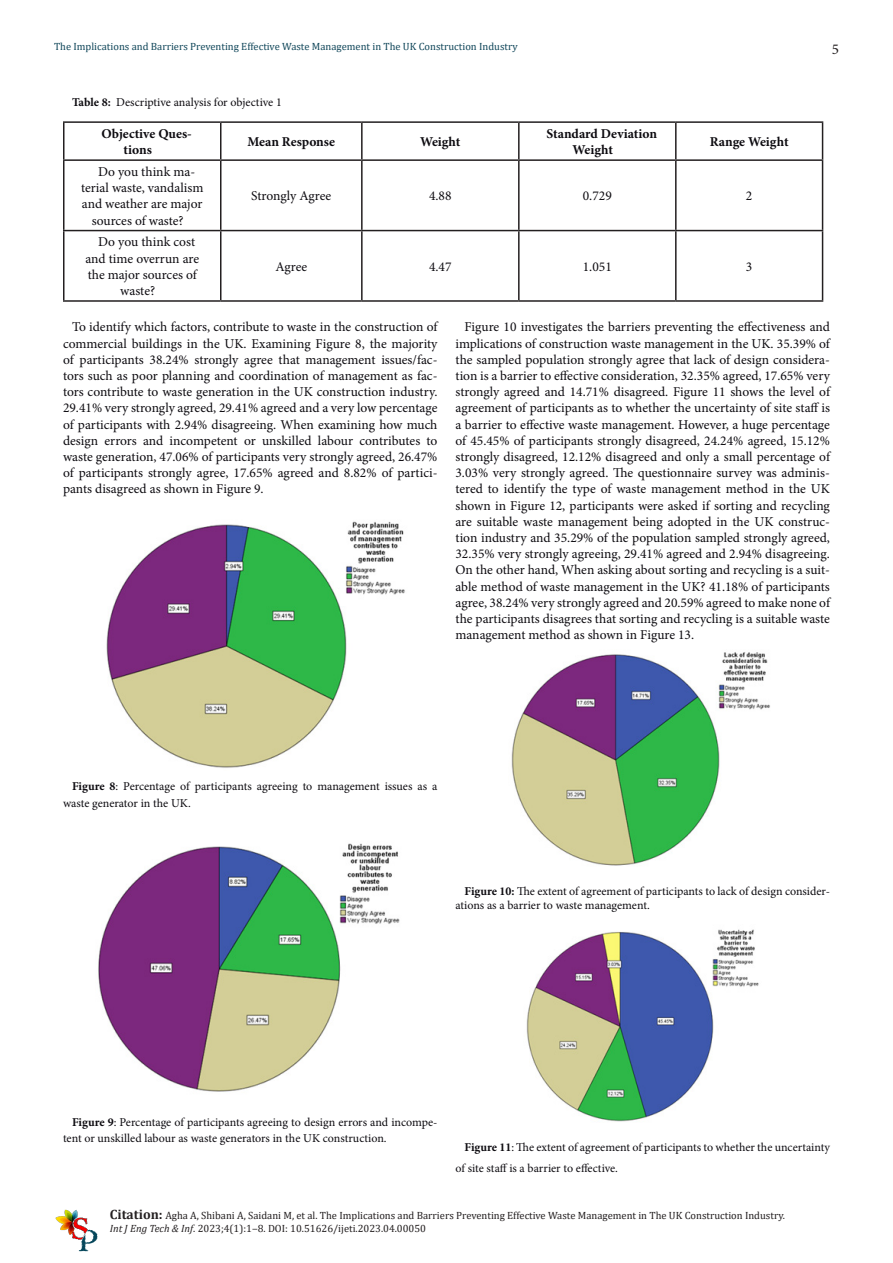
<style>
.page{position:relative;width:893px;height:1263px;background:#fff}
.page>*{position:absolute;margin:0;border:0;box-sizing:border-box;transform-origin:0 0}
.t1{font:15px "Minion Pro";color:#231f20}
.t2{font:13.5px/16.2px "Minion Pro";color:#0d0b10;text-align:justify}
.t3{font:700 13.5px/16.2px "Minion Pro";color:#0d0b10}
.t4{font:12px/16.2px "Minion Pro";color:#0d0b10}
.t5{font:10.5px/12.6px "Cambria";color:#231f20}
.t6{font:10.5px "Cambria";color:#11475a}
.s1{font-weight:700}
.s2{font-weight:700;font-size:13.5px}
.s3{font-style:italic}
</style>
<div class="page">
<img style="left:55px;top:1209px;width:43px;height:43px">
<hr style="left:63px;top:121px;width:158px;height:2px;background:#231f20">
<hr style="left:63px;top:123px;width:1px;height:36px;background:#231f20">
<hr style="left:221px;top:121px;width:141px;height:2px;background:#231f20">
<hr style="left:220px;top:123px;width:1px;height:36px;background:#231f20">
<hr style="left:362px;top:121px;width:157px;height:2px;background:#231f20">
<hr style="left:361px;top:123px;width:2px;height:36px;background:#231f20">
<hr style="left:519px;top:121px;width:157px;height:2px;background:#231f20">
<hr style="left:518px;top:123px;width:2px;height:36px;background:#231f20">
<hr style="left:676px;top:121px;width:147px;height:2px;background:#231f20">
<hr style="left:675px;top:123px;width:2px;height:36px;background:#231f20">
<hr style="left:822px;top:123px;width:1px;height:36px;background:#231f20">
<hr style="left:63px;top:159px;width:158px;height:2px;background:#231f20">
<hr style="left:63px;top:161px;width:1px;height:69px;background:#231f20">
<hr style="left:221px;top:159px;width:141px;height:2px;background:#231f20">
<hr style="left:220px;top:161px;width:1px;height:69px;background:#231f20">
<hr style="left:362px;top:159px;width:157px;height:2px;background:#231f20">
<hr style="left:361px;top:161px;width:2px;height:69px;background:#231f20">
<hr style="left:519px;top:159px;width:157px;height:2px;background:#231f20">
<hr style="left:518px;top:161px;width:2px;height:69px;background:#231f20">
<hr style="left:676px;top:159px;width:147px;height:2px;background:#231f20">
<hr style="left:675px;top:161px;width:2px;height:69px;background:#231f20">
<hr style="left:822px;top:161px;width:1px;height:69px;background:#231f20">
<hr style="left:63px;top:230px;width:158px;height:1px;background:#231f20">
<hr style="left:63px;top:231px;width:1px;height:69px;background:#231f20">
<hr style="left:221px;top:230px;width:141px;height:1px;background:#231f20">
<hr style="left:220px;top:231px;width:1px;height:69px;background:#231f20">
<hr style="left:362px;top:230px;width:157px;height:1px;background:#231f20">
<hr style="left:361px;top:231px;width:2px;height:69px;background:#231f20">
<hr style="left:519px;top:230px;width:157px;height:1px;background:#231f20">
<hr style="left:518px;top:231px;width:2px;height:69px;background:#231f20">
<hr style="left:676px;top:230px;width:147px;height:1px;background:#231f20">
<hr style="left:675px;top:231px;width:2px;height:69px;background:#231f20">
<hr style="left:822px;top:231px;width:1px;height:69px;background:#231f20">
<hr style="left:63px;top:300px;width:158px;height:2px;background:#231f20">
<hr style="left:221px;top:300px;width:141px;height:2px;background:#231f20">
<hr style="left:362px;top:300px;width:157px;height:2px;background:#231f20">
<hr style="left:519px;top:300px;width:157px;height:2px;background:#231f20">
<hr style="left:676px;top:300px;width:147px;height:2px;background:#231f20">
<img style="left:106px;top:521px;width:299px;height:247px">
<img style="left:98px;top:843px;width:302px;height:249px">
<img style="left:511px;top:652px;width:259px;height:214px">
<img style="left:526px;top:929px;width:233px;height:193px">
<p class="t6" style="left:54px;top:40px;width:465px">The Implications and Barriers Preventing Effective Waste Management in The UK Construction Industry</p>
<p class="t4" style="left:72px;top:94px;width:211px"><span class="s1">Table 8:</span> Descriptive analysis for objective 1</p>
<p class="t3" style="left:124px;top:125px;width:70px;text-indent:-22px">Objective Ques&shy;tions</p>
<p class="t3" style="left:247px;top:133px;width:89px">Mean Response</p>
<p class="t3" style="left:420px;top:133px;width:42px">Weight</p>
<p class="t3" style="left:573px;top:125px;width:86px;text-indent:-26px">Standard Deviation<br>Weight</p>
<p class="t3" style="left:710px;top:133px;width:80px">Range Weight</p>
<p class="t2" style="left:98px;top:164px;width:98px">Do you think ma-</p>
<p class="t2" style="left:81px;top:180px;width:124px">terial waste, vandalism</p>
<p class="t2" style="left:82px;top:196px;width:122px">and weather are major</p>
<p class="t2" style="left:92px;top:212px;width:93px">sources of waste?</p>
<p class="t2" style="left:251px;top:188px;width:82px">Strongly Agree</p>
<p class="t2" style="left:429px;top:188px;width:24px">4.88</p>
<p class="t2" style="left:583px;top:188px;width:30px">0.729</p>
<p class="t2" style="left:746px;top:188px;width:8px">2</p>
<p class="t2" style="left:98px;top:234px;width:98px">Do you think cost</p>
<p class="t2" style="left:85px;top:250px;width:115px">and time overrun are</p>
<p class="t2" style="left:88px;top:266px;width:111px">the major sources of</p>
<p class="t2" style="left:120px;top:283px;width:36px">waste?</p>
<p class="t2" style="left:275px;top:258px;width:33px">Agree</p>
<p class="t2" style="left:429px;top:258px;width:24px">4.47</p>
<p class="t2" style="left:583px;top:258px;width:30px">1.051</p>
<p class="t2" style="left:746px;top:258px;width:8px">3</p>
<p class="t1" style="left:832px;top:39px;width:9px">5</p>
<p class="t2" style="left:63px;top:319px;width:376px;text-indent:9px">To identify which factors, contribute to waste in the construction of commercial buildings in the UK. Examining Figure 8, the majority of participants 38.24% strongly agree that management issues/fac&shy;tors such as poor planning and coordination of management as fac&shy;tors contribute to waste generation in the UK construction industry.<br>29.41% very strongly agreed, 29.41% agreed and a very low percentage of participants with 2.94% disagreeing. When examining how much design errors and incompetent or unskilled labour contributes to waste generation, 47.06% of participants very strongly agreed, 26.47% of participants strongly agree, 17.65% agreed and 8.82% of partici&shy;pants disagreed as shown in Figure 9.</p>
<p class="t2" style="left:455px;top:319px;width:376px;text-indent:9px">Figure 10 investigates the barriers preventing the effectiveness and implications of construction waste management in the UK. 35.39% of the sampled population strongly agree that lack of design considera&shy;tion is a barrier to effective consideration, 32.35% agreed, 17.65% very strongly agreed and 14.71% disagreed. Figure 11 shows the level of agreement of participants as to whether the uncertainty of site staff is a barrier to effective waste management. However, a huge percentage of 45.45% of participants strongly disagreed, 24.24% agreed, 15.12% strongly disagreed, 12.12% disagreed and only a small percentage of 3.03% very strongly agreed. The questionnaire survey was adminis&shy;tered to identify the type of waste management method in the UK shown in Figure 12, participants were asked if sorting and recycling are suitable waste management being adopted in the UK construc&shy;tion industry and 35.29% of the population sampled strongly agreed, 32.35% very strongly agreeing, 29.41% agreed and 2.94% disagreeing.<br>On the other hand, When asking about sorting and recycling is a suit&shy;able method of waste management in the UK? 41.18% of participants agree, 38.24% very strongly agreed and 20.59% agreed to make none of the participants disagrees that sorting and recycling is a suitable waste management method as shown in Figure 13.</p>
<p class="t4" style="left:63px;top:778px;width:376px;text-indent:9px"><span class="s1">Figure 8</span>: Percentage of participants agreeing to management issues as a waste generator in the UK.</p>
<p class="t4" style="left:455px;top:883px;width:376px;line-height:14.4px;text-indent:9px"><span class="s1">Figure 10:</span> The extent of agreement of participants to lack of design consider&shy;ations as a barrier to waste management.</p>
<p class="t4" style="left:63px;top:1114px;width:376px;text-indent:9px"><span class="s1">Figure 9</span>: Percentage of participants agreeing to design errors and incompe&shy;tent or unskilled labour as waste generators in the UK construction.</p>
<p class="t4" style="left:455px;top:1137px;width:376px;line-height:21px;text-indent:9px"><span class="s1">Figure 11</span>: The extent of agreement of participants to whether the uncertainty of site staff is a barrier to effective.</p>
<p class="t5" style="left:110px;top:1209px;width:677px"><span class="s2">Citation:</span> Agha A, Shibani A, Saidani M, et al. The Implications and Barriers Preventing Effective Waste Management in The UK Construction Industry.<br><span class="s3">Int J Eng Tech &amp; Inf</span>. 2023;4(1):1‒8. DOI: 10.51626/ijeti.2023.04.00050</p>
</div>
